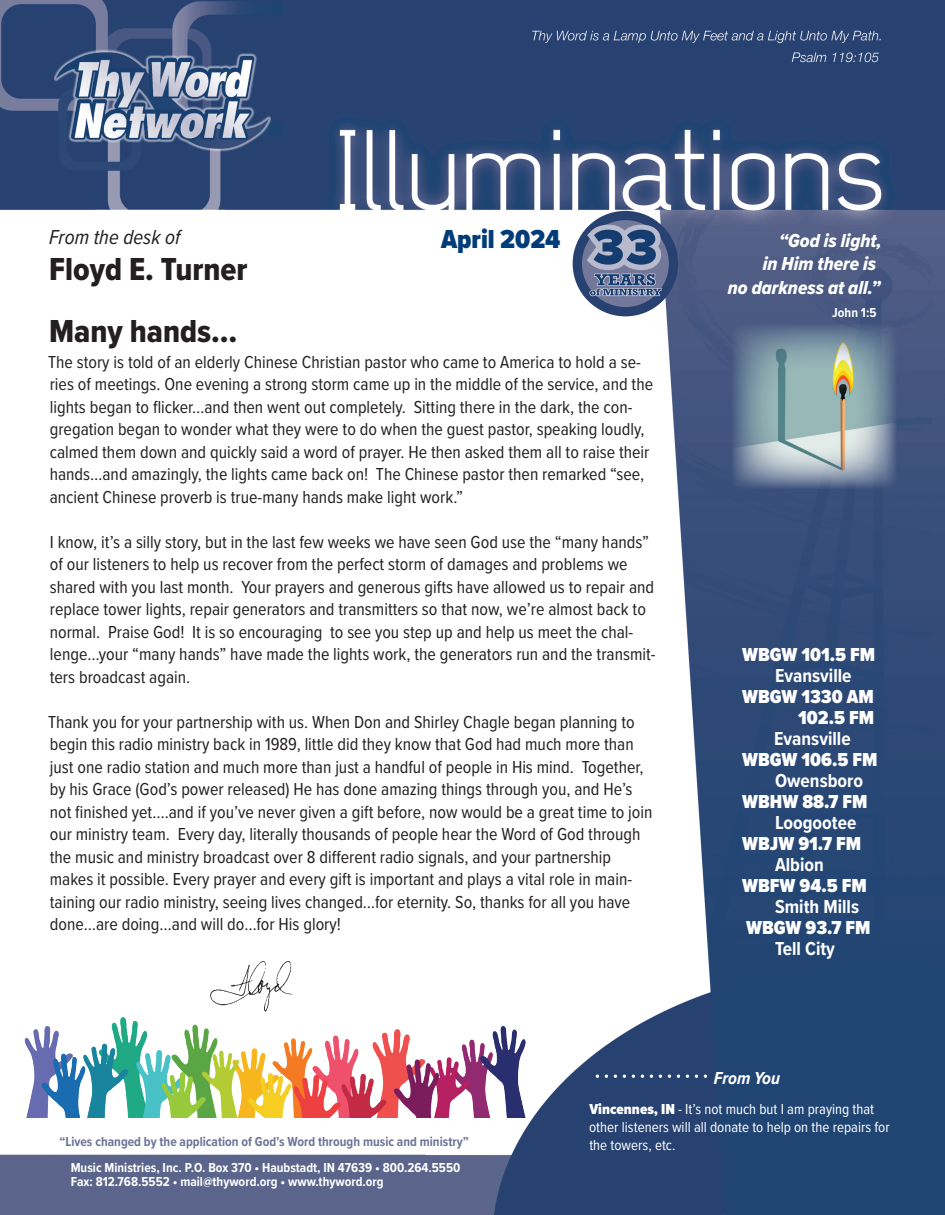
<style>
.page{position:relative;width:945px;height:1215px;background:#fff}
.page>*{position:absolute;margin:0;border:0;box-sizing:border-box;transform-origin:0 0}
.t1{font:33px/62.1px "Proxima Nova Cond Extrabld";color:#231f20}
.t2{font:900 27px "Proxima Nova Cond";color:#003d78}
.t3{font:italic 21px "Proxima Nova Cond";color:#231f20}
.t4{font:900 19.5px/21px "Proxima Nova Cond";color:#fff;text-align:right}
.t5{font:700 19.5px "Proxima Nova Cond";color:#fff}
.t6{font:19.5px/23.4px "Proxima Nova Cond Extrabld It";color:#fff;text-align:right}
.t7{font:18px/22.5px "Proxima Nova Cond";color:#231f20}
.t8{font:italic 700 18px "Proxima Nova Cond";color:#fff}
.t9{font:15px/18px "Proxima Nova Cond";color:#fff}
.t10{font:700 13.5px/13.5px "Proxima Nova Cond";color:#fff}
.t11{font:700 13.5px "Proxima Nova Cond";color:#6d7497}
.s1{font-weight:900}
</style>
<div class="page">
<img style="left:0;top:0;width:945px;height:1215px">
<img style="left:55px;top:45px;width:216px;height:108px">
<div style="left:66px;top:840px;width:12px;height:18px;background:#fff"></div>
<img style="left:19px;top:992px;width:512px;height:125px">
<div style="left:573px;top:211px;width:105px;height:105px;background:#274270;border-radius:50%"></div>
<div style="left:582px;top:220px;width:87px;height:87px;background:#73789b;border-radius:50%"></div>
<svg style="left:573px;top:219px;width:93px;height:79px"></svg>
<div style="left:623px;top:243px;width:6px;height:7px;background:#b8bacd;border-radius:3px"></div>
<img style="left:209px;top:959px;width:84px;height:54px">
<img style="left:732px;top:324px;width:164px;height:164px">
<p class="t3" style="left:49px;top:221px;width:133px">From the desk of</p>
<h1 class="t1" style="left:49px;top:237px;width:200px">Floyd E. Turner<br>Many hands…</h1>
<h2 class="t2" style="left:441px;top:219px;width:121px">April 2024</h2>
<p class="t7" style="left:48px;top:350px;width:607px">The story is told of an elderly Chinese Christian pastor who came to America to hold a se&shy;ries of meetings. One evening a strong storm came up in the middle of the service, and the lights began to flicker…and then went out completely. Sitting there in the dark, the con&shy;gregation began to wonder what they were to do when the guest pastor, speaking loudly, calmed them down and quickly said a word of prayer. He then asked them all to raise their hands…and amazingly, the lights came back on! The Chinese pastor then remarked “see, ancient Chinese proverb is true-many hands make light work.”</p>
<p class="t7" style="left:50px;top:530px;width:607px">I know, it’s a silly story, but in the last few weeks we have seen God use the “many hands” of our listeners to help us recover from the perfect storm of damages and problems we shared with you last month. Your prayers and generous gifts have allowed us to repair and replace tower lights, repair generators and transmitters so that now, we’re almost back to normal. Praise God! It is so encouraging to see you step up and help us meet the chal&shy;lenge…your “many hands” have made the lights work, the generators run and the transmit&shy;ters broadcast again.</p>
<p class="t7" style="left:48px;top:710px;width:606px">Thank you for your partnership with us. When Don and Shirley Chagle began planning to begin this radio ministry back in 1989, little did they know that God had much more than just one radio station and much more than just a handful of people in His mind. Together, by his Grace (God’s power released) He has done amazing things through you, and He’s not finished yet….and if you’ve never given a gift before, now would be a great time to join our ministry team. Every day, literally thousands of people hear the Word of God through the music and ministry broadcast over 8 different radio signals, and your partnership makes it possible. Every prayer and every gift is important and plays a vital role in main&shy;taining our radio ministry, seeing lives changed…for eternity. So, thanks for all you have done…are doing…and will do…for His glory!</p>
<p class="t6" style="left:728px;top:229px;width:155px">“God is light,<br>in Him there is<br>no darkness at all.”</p>
<p class="t10" style="left:832px;top:306px;width:46px">John 1:5</p>
<p class="t4" style="left:742px;top:644px;width:135px">WBGW 101.5 FM</p>
<p class="t5" style="left:775px;top:661px;width:78px">Evansville</p>
<p class="t4" style="left:742px;top:686px;width:133px">WBGW 1330 AM<br>102.5 FM</p>
<p class="t5" style="left:774px;top:724px;width:78px">Evansville</p>
<p class="t4" style="left:742px;top:749px;width:137px">WBGW 106.5 FM</p>
<p class="t5" style="left:775px;top:766px;width:90px">Owensboro</p>
<p class="t4" style="left:742px;top:791px;width:127px">WBHW 88.7 FM</p>
<p class="t5" style="left:775px;top:808px;width:83px">Loogootee</p>
<p class="t4" style="left:742px;top:833px;width:120px">WBJW 91.7 FM</p>
<p class="t5" style="left:775px;top:850px;width:50px">Albion</p>
<p class="t4" style="left:742px;top:875px;width:126px">WBFW 94.5 FM</p>
<p class="t5" style="left:775px;top:892px;width:86px">Smith Mills</p>
<p class="t4" style="left:746px;top:917px;width:126px">WBGW 93.7 FM</p>
<p class="t5" style="left:775px;top:934px;width:61px">Tell City</p>
<p class="t8" style="left:714px;top:1065px;width:68px">From You</p>
<p class="t11" style="left:59px;top:1132px;width:411px">“Lives changed by the application of God’s Word through music and ministry”</p>
<p class="t10" style="left:71px;top:1161px;width:391px">Music Ministries, Inc. P.O. Box 370 • Haubstadt, IN 47639 • 800.264.5550<br>Fax: 812.768.5552 • mail@thyword.org • www.thyword.org</p>
<p class="t9" style="left:589px;top:1099px;width:302px"><span class="s1">Vincennes, IN</span> - It’s not much but I am praying that other listeners will all donate to help on the repairs for the towers, etc.</p>
</div>
